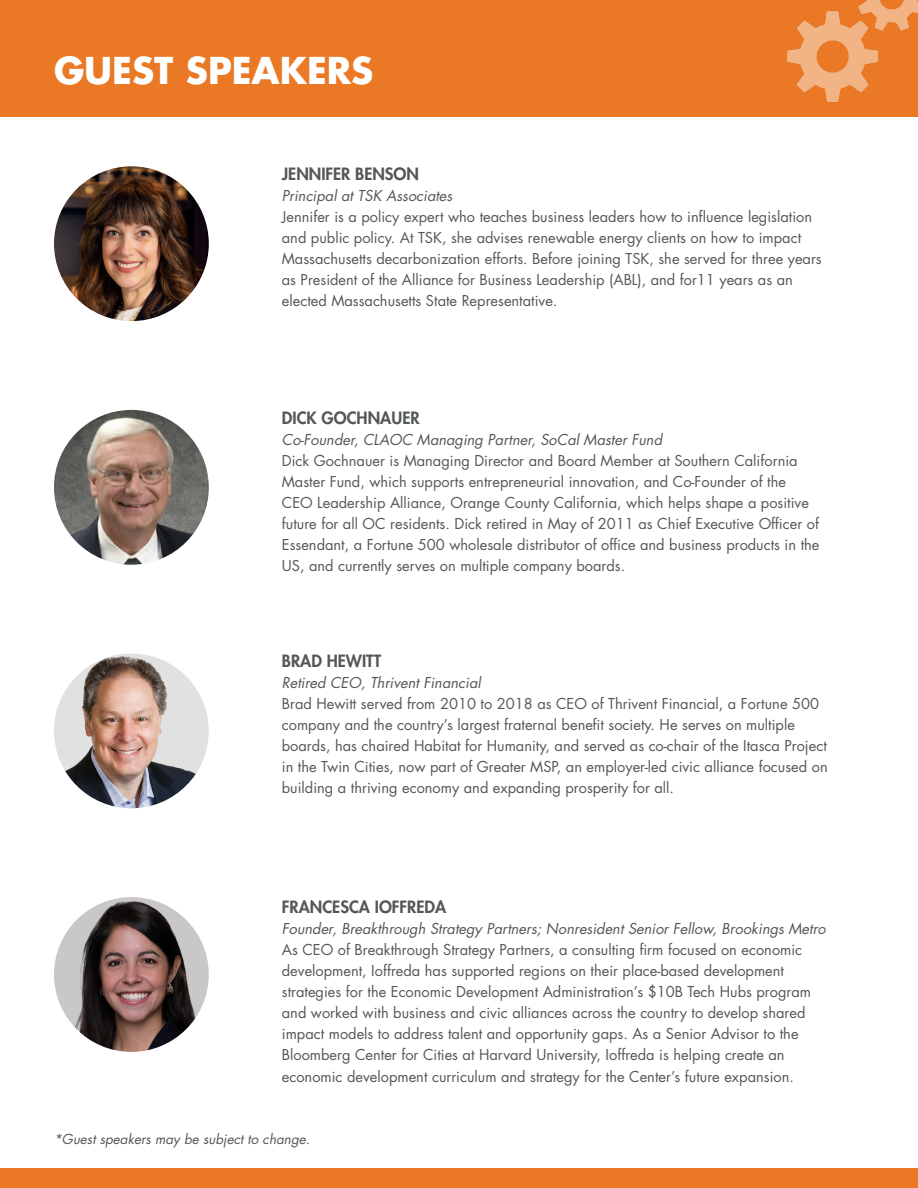
<style>
.page{position:relative;width:918px;height:1188px;background:#fff}
.page>*{position:absolute;margin:0;border:0;box-sizing:border-box;transform-origin:0 0}
.t1{font:700 36px "Futura Std";color:#fff}
.t2{font:800 16.5px "Futura Std";color:#545759}
.t3{font:14.7px/21px "Futura Std";color:#545759}
.t4{font:italic 14.7px "Futura Std";color:#545759}
.t5{font:italic 13.5px "Futura Std";color:#545759}
</style>
<div class="page">
<div style="left:0;top:0;width:918px;height:117px;background:#ea7824"></div>
<img style="left:787px;top:0;width:131px;height:102px">
<img style="left:54px;top:166px;width:155px;height:155px;border-radius:77px">
<img style="left:54px;top:410px;width:155px;height:155px;border-radius:77px">
<img style="left:54px;top:654px;width:155px;height:154px;border-radius:77px">
<div style="left:0;top:1168px;width:918px;height:20px;background:#ea7824"></div>
<img style="left:54px;top:897px;width:155px;height:155px;border-radius:77px">
<h1 class="t1" style="left:54px;top:46px;width:321px">GUEST SPEAKERS</h1>
<p class="t2" style="left:282px;top:163px;width:139px">JENNIFER BENSON</p>
<p class="t4" style="left:282px;top:186px;width:172px">Principal at TSK Associates</p>
<p class="t3" style="left:282px;top:206px;width:541px">Jennifer is a policy expert who teaches business leaders how to influence legislation and public policy. At TSK, she advises renewable energy clients on how to impact Massachusetts decarbonization efforts. Before joining TSK, she served for three years as President of the Alliance for Business Leadership (ABL), and for11 years as an elected Massachusetts State Representative.</p>
<p class="t2" style="left:282px;top:407px;width:139px">DICK GOCHNAUER</p>
<p class="t4" style="left:282px;top:430px;width:382px">Co-Founder, CLAOC Managing Partner, SoCal Master Fund</p>
<p class="t3" style="left:282px;top:450px;width:539px">Dick Gochnauer is Managing Director and Board Member at Southern California Master Fund, which supports entrepreneurial innovation, and Co-Founder of the CEO Leadership Alliance, Orange County California, which helps shape a positive future for all OC residents. Dick retired in May of 2011 as Chief Executive Officer of Essendant, a Fortune 500 wholesale distributor of office and business products in the US, and currently serves on multiple company boards.</p>
<p class="t2" style="left:282px;top:651px;width:101px">BRAD HEWITT</p>
<p class="t4" style="left:282px;top:673px;width:200px">Retired CEO, Thrivent Financial</p>
<p class="t3" style="left:282px;top:693px;width:547px">Brad Hewitt served from 2010 to 2018 as CEO of Thrivent Financial, a Fortune 500 company and the country’s largest fraternal benefit society. He serves on multiple boards, has chaired Habitat for Humanity, and served as co-chair of the Itasca Project in the Twin Cities, now part of Greater MSP, an employer-led civic alliance focused on building a thriving economy and expanding prosperity for all.</p>
<p class="t2" style="left:282px;top:897px;width:166px">FRANCESCA IOFFREDA</p>
<p class="t4" style="left:282px;top:920px;width:545px">Founder, Breakthrough Strategy Partners; Nonresident Senior Fellow, Brookings Metro</p>
<p class="t3" style="left:282px;top:940px;width:531px">As CEO of Breakthrough Strategy Partners, a consulting firm focused on economic development, Ioffreda has supported regions on their place-based development strategies for the Economic Development Administration’s $10B Tech Hubs program and worked with business and civic alliances across the country to develop shared impact models to address talent and opportunity gaps. As a Senior Advisor to the Bloomberg Center for Cities at Harvard University, Ioffreda is helping create an economic development curriculum and strategy for the Center’s future expansion.</p>
<p class="t5" style="left:54px;top:1130px;width:258px">*Guest speakers may be subject to change.</p>
</div>
